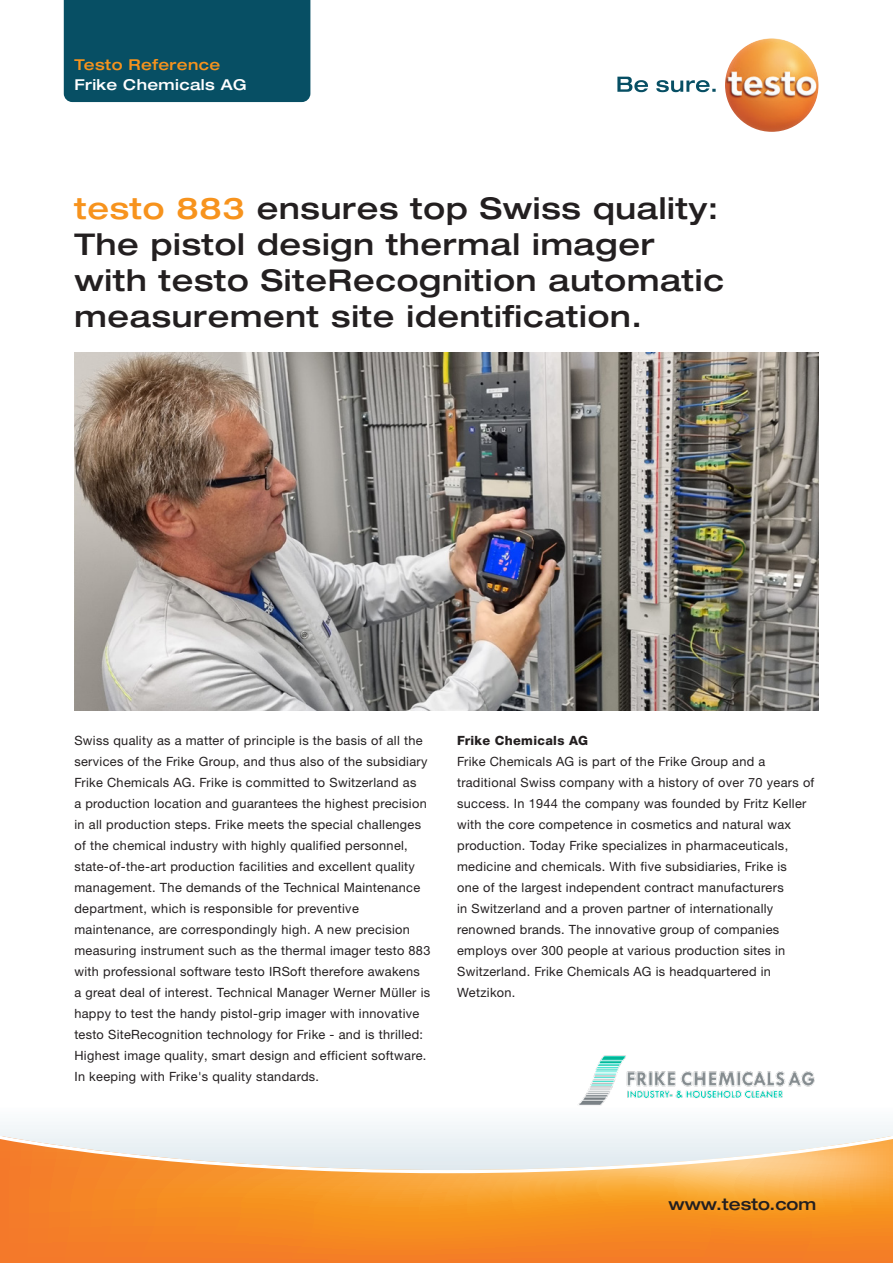
<style>
.page{position:relative;width:893px;height:1263px;background:#fff}
.page>*{position:absolute;margin:0;border:0;box-sizing:border-box;transform-origin:0 0}
.t1{font:500 expanded 30px/36px "Helvetica Neue LTW1 G";letter-spacing:.025em;color:#231f20}
.t2{font:500 expanded 16.5px "Helvetica Neue LTW1 G";color:#231f20}
.t3{font:500 expanded 15px "Helvetica Neue LTW1 G";letter-spacing:.025em;color:#fff}
.t4{font:500 expanded 15px "Helvetica Neue LTW1 G";letter-spacing:.025em;color:#f7931d}
.t5{font:12.75px/21px "Helvetica Neue LTW1 G";letter-spacing:.025em;color:#231f20}
.t6{font:800 12.75px "Helvetica Neue LTW1 G";letter-spacing:.025em;color:#231f20}
.s1{color:#f7931d}
</style>
<div class="page">
<div style="left:0;top:1106px;width:893px;height:99px;background:#f6f9fb"></div>
<svg style="left:0;top:1136px;width:893px;height:127px;background:#f3a556"></svg>
<div style="left:64px;top:0;width:246px;height:102px;background:#074f64"></div>
<svg style="left:617px;top:77px;width:99px;height:15px"></svg>
<img style="left:725px;top:38px;width:94px;height:94px;border-radius:47px">
<img style="left:579px;top:1055px;width:236px;height:51px">
<img style="left:74px;top:353px;width:745px;height:357px">
<p class="t4" style="left:74px;top:55px;width:147px">Testo Reference</p>
<p class="t3" style="left:74px;top:75px;width:174px">Frike Chemicals AG</p>
<h1 class="t1" style="left:74px;top:190px;width:651px"><span class="s1">testo 883</span> ensures top Swiss quality:<br>The pistol design thermal imager with testo SiteRecognition automatic measurement site identification.</h1>
<p class="t5" style="left:74px;top:730px;width:358px">Swiss quality as a matter of principle is the basis of all the services of the Frike Group, and thus also of the subsidiary Frike Chemicals AG. Frike is committed to Switzerland as<br>a production location and guarantees the highest precision in all production steps. Frike meets the special challenges of the chemical industry with highly qualified personnel, state-of-the-art production facilities and excellent quality management. The demands of the Technical Maintenance department, which is responsible for preventive maintenance, are correspondingly high. A new precision measuring instrument such as the thermal imager testo 883 with professional software testo IRSoft therefore awakens<br>a great deal of interest. Technical Manager Werner Müller is happy to test the handy pistol-grip imager with innovative testo SiteRecognition technology for Frike - and is thrilled:<br>Highest image quality, smart design and efficient software.<br>In keeping with Frike's quality standards.</p>
<p class="t6" style="left:457px;top:733px;width:132px">Frike Chemicals AG</p>
<p class="t5" style="left:457px;top:751px;width:359px">Frike Chemicals AG is part of the Frike Group and a traditional Swiss company with a history of over 70 years of success. In 1944 the company was founded by Fritz Keller with the core competence in cosmetics and natural wax production. Today Frike specializes in pharmaceuticals, medicine and chemicals. With five subsidiaries, Frike is<br>one of the largest independent contract manufacturers<br>in Switzerland and a proven partner of internationally renowned brands. The innovative group of companies employs over 300 people at various production sites in Switzerland. Frike Chemicals AG is headquartered in Wetzikon.</p>
<p class="t2" style="left:669px;top:1193px;width:149px">www.testo.com</p>
</div>
